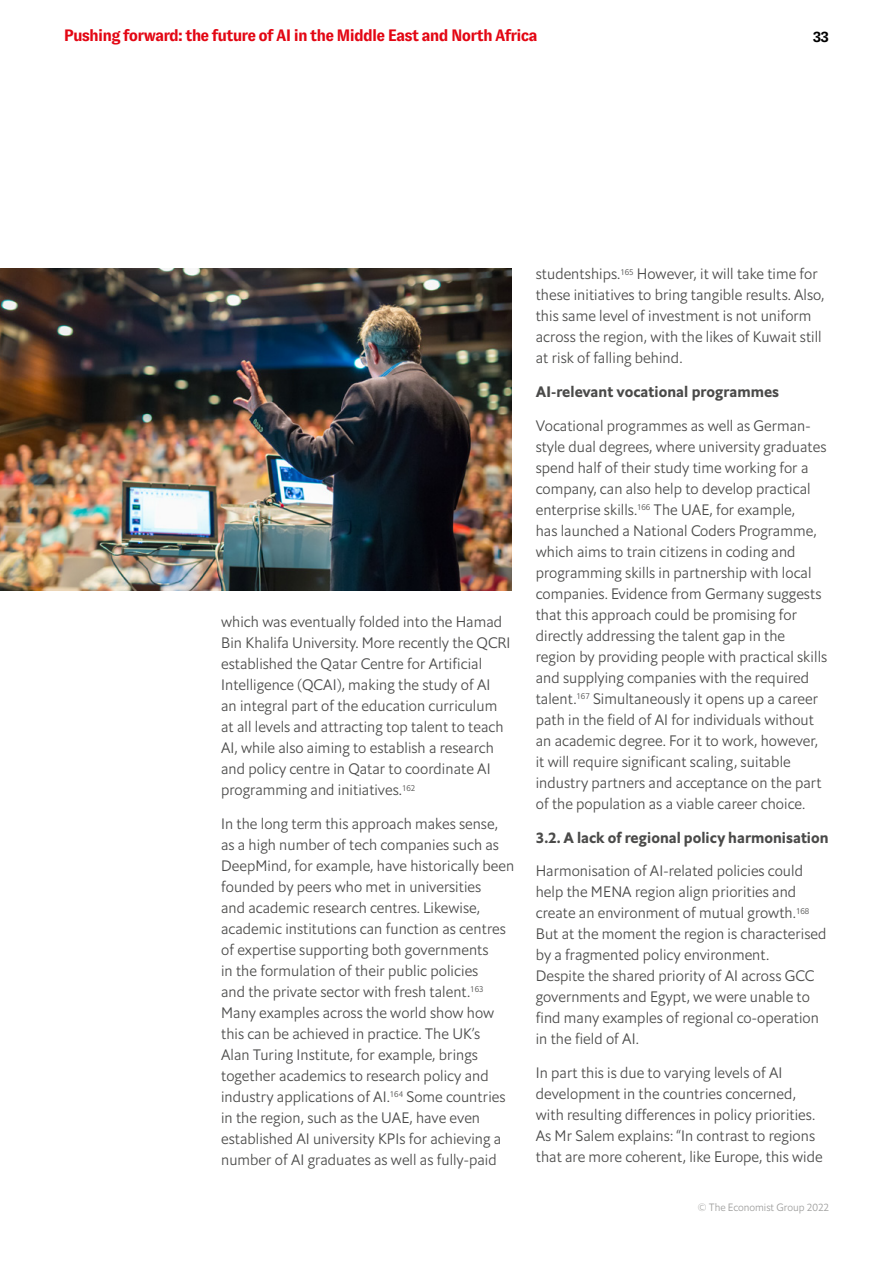
<style>
.page{position:relative;width:893px;height:1263px;background:#fff}
.page>*{position:absolute;margin:0;border:0;box-sizing:border-box;transform-origin:0 0}
.t1{font:700 16.5px "GT Zirkon";letter-spacing:-.05em;color:#e30613}
.t2{font:15px/21px "Econ Sans Lig";letter-spacing:.005em;color:#4a4a49}
.t3{font:15px "Econ Sans Bol";letter-spacing:.005em;color:#4a4a49}
.t4{font:700 15px "GT Zirkon";color:#000}
.t5{font:10.5px "Econ Sans Lig";color:#9d9d9c}
</style>
<div class="page">
<img style="left:0;top:268px;width:511px;height:322px">
<p class="t1" style="left:64px;top:27px;width:475px">Pushing forward: the future of AI in the Middle East and North Africa</p>
<p class="t4" style="left:813px;top:28px;width:18px">33</p>
<p class="t2" style="left:221px;top:611px;width:291px">which was eventually folded into the Hamad Bin Khalifa University. More recently the QCRI established the Qatar Centre for Artificial Intelligence (QCAI), making the study of AI<br>an integral part of the education curriculum at all levels and attracting top talent to teach AI, while also aiming to establish a research and policy centre in Qatar to coordinate AI programming and initiatives.<sup>162</sup></p>
<p class="t2" style="left:221px;top:813px;width:295px">In the long term this approach makes sense, as a high number of tech companies such as DeepMind, for example, have historically been founded by peers who met in universities<br>and academic research centres. Likewise, academic institutions can function as centres of expertise supporting both governments<br>in the formulation of their public policies<br>and the private sector with fresh talent.<sup>163<br></sup>Many examples across the world show how this can be achieved in practice. The UK’s<br>Alan Turing Institute, for example, brings together academics to research policy and industry applications of AI.<sup>164</sup> Some countries in the region, such as the UAE, have even established AI university KPIs for achieving a number of AI graduates as well as fully-paid</p>
<p class="t2" style="left:536px;top:263px;width:290px">studentships.<sup>165</sup> However, it will take time for these initiatives to bring tangible results. Also, this same level of investment is not uniform across the region, with the likes of Kuwait still at risk of falling behind.</p>
<p class="t3" style="left:536px;top:382px;width:245px">AI-relevant vocational programmes</p>
<p class="t2" style="left:536px;top:415px;width:293px">Vocational programmes as well as German&shy;style dual degrees, where university graduates spend half of their study time working for a company, can also help to develop practical enterprise skills.<sup>166</sup> The UAE, for example,<br>has launched a National Coders Programme, which aims to train citizens in coding and programming skills in partnership with local companies. Evidence from Germany suggests that this approach could be promising for directly addressing the talent gap in the region by providing people with practical skills and supplying companies with the required talent.<sup>167</sup> Simultaneously it opens up a career path in the field of AI for individuals without an academic degree. For it to work, however, it will require significant scaling, suitable industry partners and acceptance on the part of the population as a viable career choice.</p>
<p class="t3" style="left:536px;top:828px;width:294px">3.2. A lack of regional policy harmonisation</p>
<p class="t2" style="left:536px;top:861px;width:292px">Harmonisation of AI-related policies could help the MENA region align priorities and create an environment of mutual growth.<sup>168<br></sup>But at the moment the region is characterised by a fragmented policy environment.<br>Despite the shared priority of AI across GCC governments and Egypt, we were unable to find many examples of regional co-operation in the field of AI.</p>
<p class="t2" style="left:536px;top:1062px;width:288px">In part this is due to varying levels of AI development in the countries concerned, with resulting differences in policy priorities.<br>As Mr Salem explains: “In contrast to regions that are more coherent, like Europe, this wide</p>
<p class="t5" style="left:698px;top:1201px;width:133px">© The Economist Group 2022</p>
</div>
